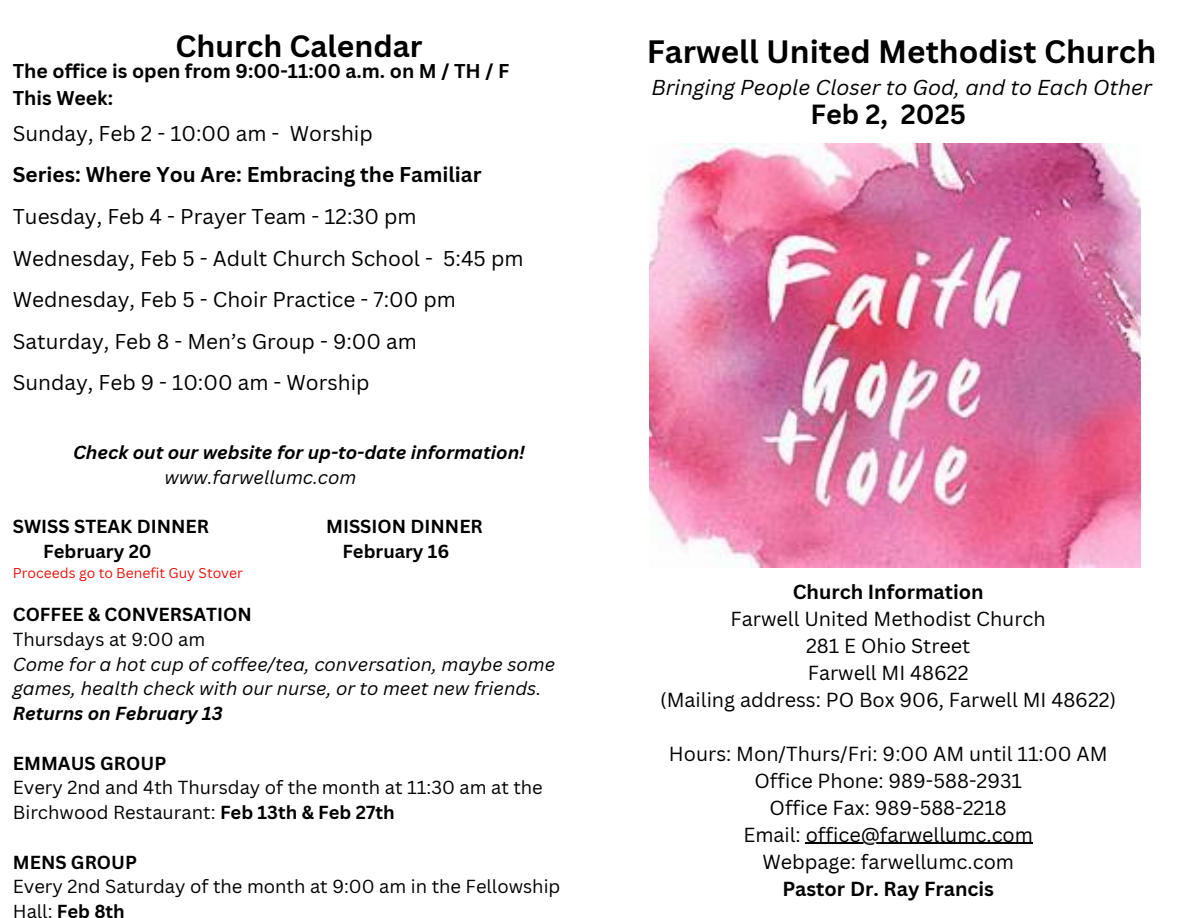
<style>
.page{position:relative;width:1188px;height:918px;background:#fff}
.page>*{position:absolute;margin:0;border:0;box-sizing:border-box;transform-origin:0 0}
.t1{font:700 31.5px "Canva Sans";color:#000}
.t2{font:700 30px "Canva Sans";color:#000}
.t3{font:700 27px "Canva Sans";color:#000}
.t4{font:italic 21px "Canva Sans";color:#000}
.t5{font:20.85px/41.7px "Canva Sans";color:#000}
.t6{font:19.8px/27px "Canva Sans";color:#000;text-align:center}
.t7{font:700 19.5px/27px "Canva Sans";color:#000}
.t8{font:18.3px/24.8px "Canva Sans";color:#000}
.t9{font:italic 18.3px/24.8px "Canva Sans";color:#000}
.t10{font:700 18.3px "Canva Sans";color:#000}
.t11{font:italic 700 18.3px "Canva Sans";color:#000}
.t12{font:13.8px "Canva Sans";color:#e8140d}
.s1{font-weight:700}
</style>
<div class="page">
<img style="left:649px;top:144px;width:492px;height:424px">
<hr style="left:806px;top:843px;width:227px;height:1px;background:#000">
<p class="t2" style="left:176px;top:25px;width:248px">Church Calendar</p>
<p class="t7" style="left:13px;top:57px;width:498px">The office is open from 9:00-11:00 a.m. on M / TH / F<br>This Week:</p>
<p class="t5" style="left:13px;top:112px;width:512px">Sunday, Feb 2 - 10:00 am - Worship<br><span class="s1">Series: Where You Are: Embracing the Familiar </span>Tuesday, Feb 4 - Prayer Team - 12:30 pm Wednesday, Feb 5 - Adult Church School - 5:45 pm Wednesday, Feb 5 - Choir Practice - 7:00 pm Saturday, Feb 8 - Men’s Group - 9:00 am<br>Sunday, Feb 9 - 10:00 am - Worship</p>
<p class="t11" style="left:73px;top:440px;width:453px">Check out our website for up-to-date information!</p>
<p class="t9" style="left:164px;top:464px;width:193px">www.farwellumc.com</p>
<p class="t10" style="left:13px;top:514px;width:198px">SWISS STEAK DINNER</p>
<p class="t10" style="left:326px;top:514px;width:158px">MISSION DINNER</p>
<p class="t10" style="left:43px;top:539px;width:110px">February 20</p>
<p class="t10" style="left:342px;top:539px;width:109px">February 16</p>
<p class="t12" style="left:13px;top:564px;width:232px">Proceeds go to Benefit Guy Stover</p>
<p class="t10" style="left:13px;top:602px;width:240px">COFFEE &amp; CONVERSATION</p>
<p class="t8" style="left:13px;top:626px;width:194px">Thursdays at 9:00 am</p>
<p class="t9" style="left:13px;top:651px;width:544px">Come for a hot cup of coffee/tea, conversation, maybe some games, health check with our nurse, or to meet new friends.</p>
<h3 class="t11" style="left:13px;top:701px;width:211px">Returns on February 13</h3>
<h2 class="t10" style="left:13px;top:750px;width:155px">EMMAUS GROUP</h2>
<p class="t8" style="left:13px;top:775px;width:532px">Every 2nd and 4th Thursday of the month at 11:30 am at the<br>Birchwood Restaurant: <span class="s1">Feb 13th &amp; Feb 27th</span></p>
<h3 class="t10" style="left:13px;top:849px;width:126px">MENS GROUP</h3>
<h3 class="t8" style="left:13px;top:874px;width:549px">Every 2nd Saturday of the month at 9:00 am in the Fellowship<br>Hall: <span class="s1">Feb 8th</span></h3>
<h1 class="t1" style="left:647px;top:29px;width:511px">Farwell United Methodist Church</h1>
<h1 class="t4" style="left:651px;top:73px;width:502px">Bringing People Closer to God, and to Each Other</h1>
<p class="t3" style="left:810px;top:95px;width:157px">Feb 2, 2025</p>
<h3 class="t6" style="left:660px;top:578px;width:457px"><span class="s1">Church Information<br></span>Farwell United Methodist Church<br>281 E Ohio Street<br>Farwell MI 48622<br>(Mailing address: PO Box 906, Farwell MI 48622)</h3>
<p class="t6" style="left:669px;top:740px;width:440px">Hours: Mon/Thurs/Fri: 9:00 AM until 11:00 AM<br>Office Phone: 989-588-2931<br>Office Fax: 989-588-2218<br>Email: office@farwellumc.com</p>
<p class="t6" style="left:762px;top:848px;width:253px">Webpage: farwellumc.com<br><span class="s1">Pastor Dr. Ray Francis</span></p>
</div>
